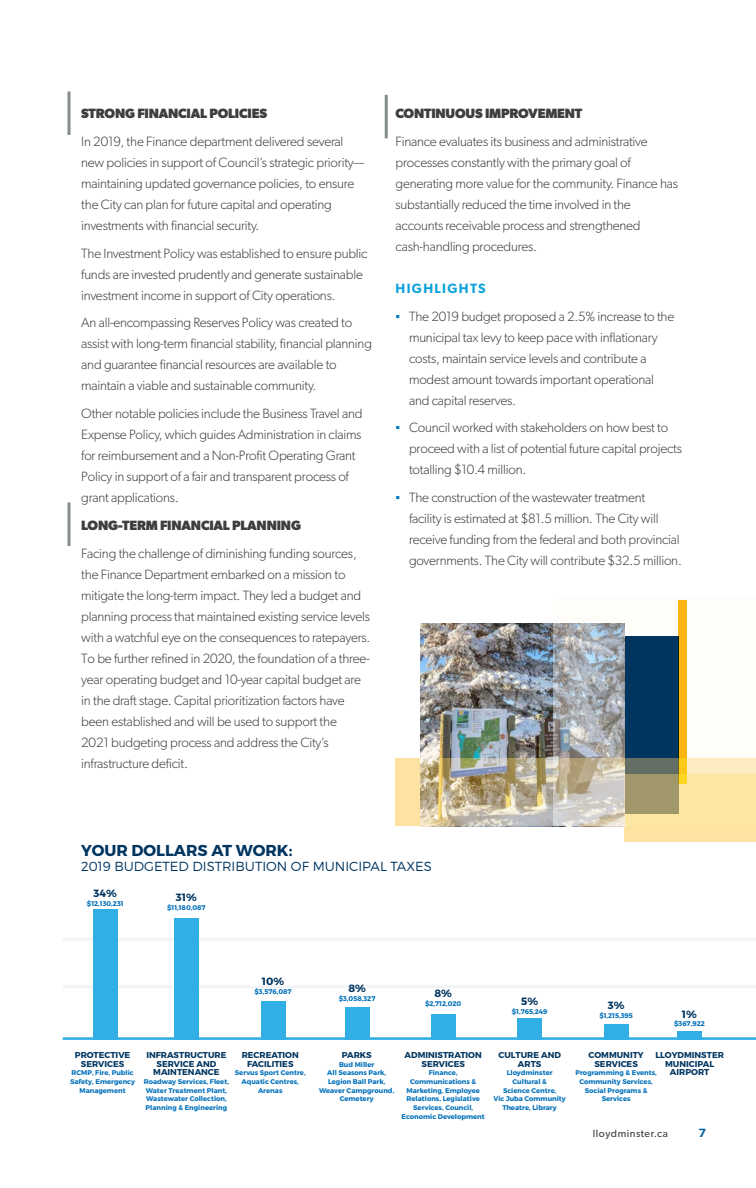
<style>
.page{position:relative;width:756px;height:1188px;background:#fff}
.page>*{position:absolute;margin:0;border:0;box-sizing:border-box;transform-origin:0 0}
.t1{font:700 15.75px "Montserrat";color:#003560}
.t2{font:300 13.5px/21px "Gibson";letter-spacing:-.015em;color:#3e3e3f}
.t3{font:700 13.5px "Gibson";letter-spacing:-.015em;color:#3e3e3f}
.t4{font:600 13.5px "Gibson";letter-spacing:.1em;color:#0ba1dc}
.t5{font:300 13.2px "Montserrat";color:#003560}
.t6{font:600 12px "Gibson";color:#015f9c}
.t7{font:700 10.5px "Montserrat";color:#003560}
.t8{font:10.5px "Gibson";letter-spacing:.05em;color:#3e3e3f}
.t9{font:700 8.55px/8.7px "Montserrat";color:#003560;text-align:center}
.t10{font:700 6.75px/8.7px "Montserrat";color:#0070ba;text-align:center}
.s1{font-family:"Arial";font-weight:400;color:#0078bf}
</style>
<div class="page">
<img style="left:420px;top:623px;width:134px;height:136px">
<hr style="left:385px;top:95px;width:3px;height:43px;background:#848c8c">
<hr style="left:68px;top:91px;width:2px;height:44px;background:#848c8c">
<hr style="left:68px;top:503px;width:2px;height:43px;background:#848c8c">
<hr style="left:63px;top:985px;width:693px;height:3px;background:#f2f3f4">
<hr style="left:63px;top:938px;width:693px;height:3px;background:#f2f3f4">
<hr style="left:63px;top:1037px;width:693px;height:3px;background:#31afe4">
<div style="left:93px;top:910px;width:24px;height:130px;background:#31afe4"></div>
<div style="left:174px;top:919px;width:25px;height:121px;background:#31afe4"></div>
<div style="left:261px;top:1001px;width:24px;height:39px;background:#31afe4"></div>
<div style="left:345px;top:1008px;width:24px;height:32px;background:#31afe4"></div>
<div style="left:431px;top:1014px;width:24px;height:26px;background:#31afe4"></div>
<div style="left:518px;top:1018px;width:24px;height:22px;background:#31afe4"></div>
<div style="left:604px;top:1024px;width:24px;height:16px;background:#31afe4"></div>
<div style="left:677px;top:1031px;width:25px;height:9px;background:#31afe4"></div>
<svg style="left:554px;top:600px;width:202px;height:159px"></svg>
<div style="left:625px;top:636px;width:54px;height:178px;background:#003560"></div>
<div style="left:679px;top:600px;width:8px;height:184px;background:#fcb615"></div>
<svg style="left:395px;top:759px;width:361px;height:67px"></svg>
<svg style="left:625px;top:775px;width:131px;height:67px;fill:#fde6a2"></svg>
<p class="t3" style="left:81px;top:105px;width:187px">STRONG FINANCIAL POLICIES</p>
<p class="t2" style="left:81px;top:130px;width:285px">In 2019, the Finance department delivered several new policies in support of Council’s strategic priority— maintaining updated governance policies, to ensure the City can plan for future capital and operating investments with financial security.</p>
<p class="t2" style="left:81px;top:242px;width:288px">The Investment Policy was established to ensure public funds are invested prudently and generate sustainable investment income in support of City operations.</p>
<p class="t2" style="left:81px;top:312px;width:292px">An all-encompassing Reserves Policy was created to assist with long-term financial stability, financial planning and guarantee financial resources are available to maintain a viable and sustainable community.</p>
<p class="t2" style="left:81px;top:403px;width:283px">Other notable policies include the Business Travel and Expense Policy, which guides Administration in claims for reimbursement and a Non-Profit Operating Grant Policy in support of a fair and transparent process of grant applications.</p>
<p class="t3" style="left:81px;top:517px;width:221px">LONG-TERM FINANCIAL PLANNING</p>
<p class="t2" style="left:81px;top:542px;width:291px">Facing the challenge of diminishing funding sources, the Finance Department embarked on a mission to mitigate the long-term impact. They led a budget and planning process that maintained existing service levels with a watchful eye on the consequences to ratepayers.<br>To be further refined in 2020, the foundation of a three&shy;year operating budget and 10-year capital budget are in the draft stage. Capital prioritization factors have been established and will be used to support the<br>2021 budgeting process and address the City’s infrastructure deficit.</p>
<p class="t3" style="left:396px;top:105px;width:188px">CONTINUOUS IMPROVEMENT</p>
<p class="t2" style="left:396px;top:131px;width:284px">Finance evaluates its business and administrative processes constantly with the primary goal of generating more value for the community. Finance has substantially reduced the time involved in the accounts receivable process and strengthened cash-handling procedures.</p>
<p class="t4" style="left:396px;top:280px;width:92px">HIGHLIGHTS</p>
<p class="t2" style="left:409px;top:305px;width:267px;text-indent:-14px"><span class="s1">▪</span> The 2019 budget proposed a 2.5% increase to the municipal tax levy to keep pace with inflationary costs, maintain service levels and contribute a modest amount towards important operational and capital reserves.</p>
<p class="t2" style="left:409px;top:417px;width:275px;text-indent:-14px"><span class="s1">▪</span> Council worked with stakeholders on how best to proceed with a list of potential future capital projects totalling $10.4 million.</p>
<p class="t2" style="left:409px;top:487px;width:274px;text-indent:-14px"><span class="s1">▪</span> The construction of the wastewater treatment<br>facility is estimated at $81.5 million. The City will receive funding from the federal and both provincial governments. The City will contribute $32.5 million.</p>
<p class="t1" style="left:81px;top:840px;width:213px">YOUR DOLLARS AT WORK:</p>
<p class="t5" style="left:81px;top:858px;width:352px">2019 BUDGETED DISTRIBUTION OF MUNICIPAL TAXES</p>
<p class="t7" style="left:94px;top:887px;width:25px">34%</p>
<p class="t10" style="left:87px;top:899px;width:38px">$12,130,231</p>
<p class="t7" style="left:176px;top:891px;width:22px">31%</p>
<p class="t10" style="left:167px;top:903px;width:40px">$11,180,087</p>
<p class="t7" style="left:262px;top:975px;width:24px">10%</p>
<p class="t10" style="left:255px;top:987px;width:39px">$3,576,087</p>
<p class="t7" style="left:348px;top:982px;width:19px">8%</p>
<p class="t10" style="left:339px;top:994px;width:38px">$3,058,327</p>
<p class="t7" style="left:434px;top:987px;width:19px">8%</p>
<p class="t10" style="left:425px;top:999px;width:38px">$2,712,020</p>
<p class="t7" style="left:521px;top:995px;width:19px">5%</p>
<p class="t10" style="left:512px;top:1007px;width:37px">$1,765,249</p>
<p class="t9" style="left:75px;top:1051px;width:57px">PROTECTIVE<br>SERVICES</p>
<p class="t10" style="left:70px;top:1069px;width:66px">RCMP, Fire, Public<br>Safety, Emergency<br>Management</p>
<p class="t9" style="left:146px;top:1051px;width:82px">INFRASTRUCTURE<br>SERVICE AND<br>MAINTENANCE</p>
<p class="t10" style="left:144px;top:1077px;width:87px;text-align:left">Roadway Services, Fleet,<br>Water Treatment Plant,<br>Wastewater Collection,<br>Planning &amp; Engineering</p>
<p class="t9" style="left:242px;top:1051px;width:59px">RECREATION<br>FACILITIES</p>
<p class="t10" style="left:235px;top:1069px;width:72px">Servus Sport Centre,<br>Aquatic Centres,<br>Arenas</p>
<p class="t9" style="left:342px;top:1051px;width:31px">PARKS</p>
<p class="t10" style="left:319px;top:1060px;width:77px">Bud Miller<br>All Seasons Park,<br>Legion Ball Park,<br>Weaver Campground,<br>Cemetery</p>
<p class="t9" style="left:405px;top:1051px;width:79px">ADMINISTRATION<br>SERVICES</p>
<p class="t10" style="left:402px;top:1069px;width:85px">Finance,<br>Communications &amp;<br>Marketing, Employee<br>Relations, Legislative<br>Services, Council,<br>Economic Development</p>
<p class="t9" style="left:498px;top:1051px;width:64px">CULTURE AND<br>ARTS</p>
<p class="t10" style="left:494px;top:1069px;width:74px">Lloydminster<br>Cultural &amp;<br>Science Centre,<br>Vic Juba Community<br>Theatre, Library</p>
<p class="t7" style="left:608px;top:999px;width:18px">3%</p>
<p class="t10" style="left:599px;top:1011px;width:35px">$1,215,395</p>
<p class="t7" style="left:682px;top:1007px;width:17px">1%</p>
<p class="t10" style="left:674px;top:1020px;width:32px">$367,922</p>
<p class="t9" style="left:655px;top:1051px;width:70px">LLOYDMINSTER<br>MUNICIPAL<br>AIRPORT</p>
<p class="t9" style="left:589px;top:1051px;width:57px">COMMUNITY<br>SERVICES</p>
<p class="t10" style="left:575px;top:1069px;width:83px">Programming &amp; Events,<br>Community Services,<br>Social Programs &amp;<br>Services</p>
<p class="t8" style="left:593px;top:1127px;width:77px">lloydminster.ca</p>
<p class="t6" style="left:698px;top:1126px;width:9px">7</p>
</div>
